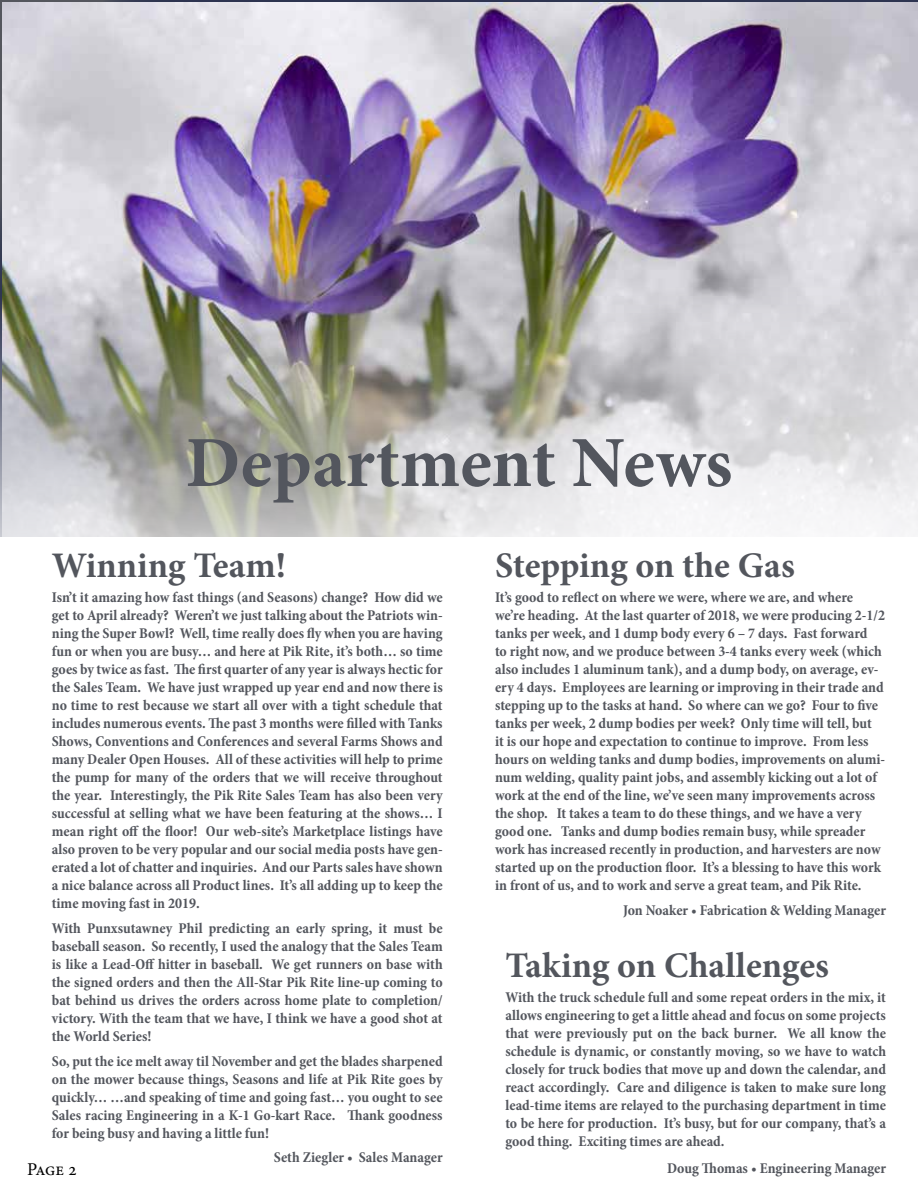
<style>
.page{position:relative;width:918px;height:1188px;background:#fff}
.page>*{position:absolute;margin:0;border:0;box-sizing:border-box;transform-origin:0 0}
.t1{font:700 72px "Minion Pro";color:#53565e}
.t2{font:700 36px "Minion Pro";color:#53565d}
.t3{font:18px "Minion Pro";color:#000}
.t4{font:700 condensed 15px/18px "Minion Pro";color:#53565d;text-align:justify}
</style>
<div class="page">
<img style="left:2px;top:2px;width:916px;height:535px">
<h1 class="t1" style="left:186px;top:412px;width:548px">Department News</h1>
<h2 class="t2" style="left:52px;top:541px;width:236px">Winning Team!</h2>
<p class="t4" style="left:52px;top:588px;width:392px">Isn’t it amazing how fast things (and Seasons) change? How did we get to April already? Weren’t we just talking about the Patriots win&shy;ning the Super Bowl? Well, time really does fly when you are having fun or when you are busy… and here at Pik Rite, it’s both… so time goes by twice as fast. The first quarter of any year is always hectic for the Sales Team. We have just wrapped up year end and now there is no time to rest because we start all over with a tight schedule that includes numerous events. The past 3 months were filled with Tanks Shows, Conventions and Conferences and several Farms Shows and many Dealer Open Houses. All of these activities will help to prime the pump for many of the orders that we will receive throughout the year. Interestingly, the Pik Rite Sales Team has also been very successful at selling what we have been featuring at the shows… I mean right off the floor! Our web-site’s Marketplace listings have also proven to be very popular and our social media posts have gen&shy;erated a lot of chatter and inquiries. And our Parts sales have shown a nice balance across all Product lines. It’s all adding up to keep the time moving fast in 2019.</p>
<p class="t4" style="left:52px;top:919px;width:392px">With Punxsutawney Phil predicting an early spring, it must be baseball season. So recently, I used the analogy that the Sales Team is like a Lead-Off hitter in baseball. We get runners on base with the signed orders and then the All-Star Pik Rite line-up coming to bat behind us drives the orders across home plate to completion/ victory. With the team that we have, I think we have a good shot at the World Series!</p>
<p class="t4" style="left:52px;top:1052px;width:392px">So, put the ice melt away til November and get the blades sharpened on the mower because things, Seasons and life at Pik Rite goes by quickly… …and speaking of time and going fast… you ought to see Sales racing Engineering in a K-1 Go-kart Race. Thank goodness for being busy and having a little fun!</p>
<p class="t4" style="left:274px;top:1149px;width:170px">Seth Ziegler • Sales Manager</p>
<p class="t3" style="left:27px;top:1158px;width:51px">Page 2</p>
<h2 class="t2" style="left:495px;top:540px;width:301px">Stepping on the Gas</h2>
<p class="t4" style="left:495px;top:588px;width:392px;text-align:left">It’s good to reflect on where we were, where we are, and where we’re heading. At the last quarter of 2018, we were producing 2-1/2 tanks per week, and 1 dump body every 6 – 7 days. Fast forward<br>to right now, and we produce between 3-4 tanks every week (which also includes 1 aluminum tank), and a dump body, on average, ev&shy;ery 4 days. Employees are learning or improving in their trade and stepping up to the tasks at hand. So where can we go? Four to five tanks per week, 2 dump bodies per week? Only time will tell, but<br>it is our hope and expectation to continue to improve. From less hours on welding tanks and dump bodies, improvements on alumi&shy;num welding, quality paint jobs, and assembly kicking out a lot of work at the end of the line, we’ve seen many improvements across the shop. It takes a team to do these things, and we have a very good one. Tanks and dump bodies remain busy, while spreader work has increased recently in production, and harvesters are now started up on the production floor. It’s a blessing to have this work in front of us, and to work and serve a great team, and Pik Rite.</p>
<p class="t4" style="left:623px;top:901px;width:265px">Jon Noaker • Fabrication &amp; Welding Manager</p>
<h2 class="t2" style="left:505px;top:940px;width:325px">Taking on Challenges</h2>
<p class="t4" style="left:505px;top:988px;width:382px">With the truck schedule full and some repeat orders in the mix, it allows engineering to get a little ahead and focus on some projects that were previously put on the back burner. We all know the schedule is dynamic, or constantly moving, so we have to watch closely for truck bodies that move up and down the calendar, and react accordingly. Care and diligence is taken to make sure long lead-time items are relayed to the purchasing department in time to be here for production. It’s busy, but for our company, that’s a good thing. Exciting times are ahead.</p>
<p class="t4" style="left:667px;top:1159px;width:220px">Doug Thomas • Engineering Manager</p>
</div>
